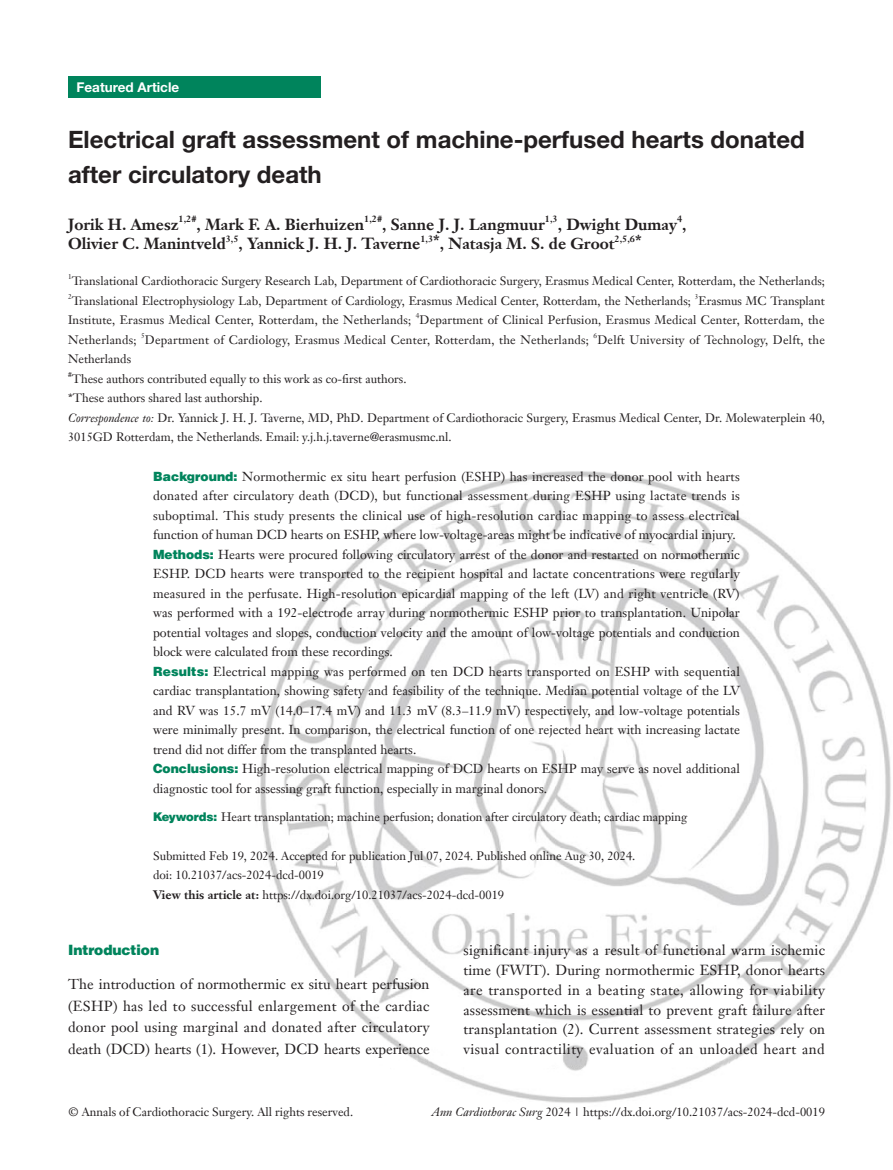
<style>
.page{position:relative;width:893px;height:1170px;background:#fff}
.page>*{position:absolute;margin:0;border:0;box-sizing:border-box;transform-origin:0 0}
.t1{font:700 24px/34.5px "Helvetica Neue LT Pro";color:#231f20}
.t2{font:700 15.75px "Janson Text LT";color:#231f20}
.t3{font:14.25px/19.6px "Janson Text LT";letter-spacing:.025em;color:#231f20;text-align:justify}
.t4{font:900 14.25px "Helvetica";color:#00845c}
.t5{font:700 13.5px "Helvetica Neue LT Pro";color:#fff}
.t6{font:12.75px/19.5px "Janson Text LT";color:#231f20}
.t7{font:12px/19.5px "Janson Text LT";color:#231f20}
.t8{font:12px "Janson Text LT";letter-spacing:.02em;color:#231f20}
.t9{font:700 9.15px "Janson Text LT";color:#231f20}
.t10{font:7.05px "Janson Text LT";color:#231f20}
.s1{font-size:15.75px}
.s2{font-style:italic}
.s3{font-family:"Helvetica AME";color:#00845c}
.s4{font-weight:700}
</style>
<div class="page">
<img style="left:260px;top:471px;width:631px;height:632px">
<div style="left:68px;top:77px;width:252px;height:21px;background:#00845c"></div>
<p class="t5" style="left:77px;top:79px;width:104px">Featured Article</p>
<h1 class="t1" style="left:68px;top:122px;width:738px">Electrical graft assessment of machine-perfused hearts donated after circulatory death</h1>
<p class="t2" style="left:68px;top:214px;width:112px">Jorik H. Amesz</p>
<p class="t9" style="left:179px;top:213px;width:19px">1,2#</p>
<p class="t2" style="left:196px;top:214px;width:169px">, Mark F. A. Bierhuizen</p>
<p class="t9" style="left:364px;top:213px;width:19px">1,2#</p>
<p class="t2" style="left:382px;top:214px;width:164px">, Sanne J. J. Langmuur</p>
<p class="t9" style="left:545px;top:213px;width:14px">1,3</p>
<p class="t2" style="left:558px;top:214px;width:130px">, Dwight Dumay ,</p>
<p class="t9" style="left:677px;top:213px;width:7px">4</p>
<p class="t2" style="left:68px;top:233px;width:159px">Olivier C. Manintveld</p>
<p class="t9" style="left:226px;top:232px;width:14px">3,5</p>
<p class="t2" style="left:239px;top:233px;width:377px">, Yannick J. H. J. Taverne<sup>1,3</sup>*, Natasja M. S. de Groot</p>
<p class="t9" style="left:615px;top:232px;width:29px">2,5,6<span class="s1">*</span></p>
<p class="t10" style="left:68px;top:272px;width:5px">1</p>
<p class="t7" style="left:72px;top:271px;width:755px">Translational Cardiothoracic Surgery Research Lab, Department of Cardiothoracic Surgery, Erasmus Medical Center, Rotterdam, the Netherlands;</p>
<p class="t10" style="left:68px;top:292px;width:5px">2</p>
<p class="t7" style="left:72px;top:290px;width:621px">Translational Electrophysiology Lab, Department of Cardiology, Erasmus Medical Center, Rotterdam, the Netherlands;</p>
<p class="t10" style="left:695px;top:292px;width:5px">3</p>
<p class="t7" style="left:698px;top:290px;width:128px">Erasmus MC Transplant</p>
<p class="t7" style="left:68px;top:310px;width:345px">Institute, Erasmus Medical Center, Rotterdam, the Netherlands;</p>
<p class="t10" style="left:416px;top:311px;width:5px">4</p>
<p class="t7" style="left:420px;top:310px;width:406px">Department of Clinical Perfusion, Erasmus Medical Center, Rotterdam, the</p>
<p class="t8" style="left:68px;top:332px;width:70px">Netherlands;</p>
<p class="t10" style="left:141px;top:331px;width:5px">5</p>
<p class="t8" style="left:145px;top:332px;width:445px">Department of Cardiology, Erasmus Medical Center, Rotterdam, the Netherlands;</p>
<p class="t10" style="left:594px;top:331px;width:5px">6</p>
<p class="t8" style="left:597px;top:332px;width:229px">Delft University of Technology, Delft, the</p>
<p class="t7" style="left:68px;top:349px;width:65px">Netherlands</p>
<p class="t10" style="left:68px;top:370px;width:5px">#</p>
<p class="t7" style="left:68px;top:368px;width:758px;text-indent:4px">These authors contributed equally to this work as co-first authors.<br>*These authors shared last authorship.<br><span class="s2">Correspondence to:</span> Dr. Yannick J. H. J. Taverne, MD, PhD. Department of Cardiothoracic Surgery, Erasmus Medical Center, Dr. Molewaterplein 40, 3015GD Rotterdam, the Netherlands. Email: y.j.h.j.taverne@erasmusmc.nl.</p>
<p class="t6" style="left:153px;top:466px;width:588px"><span class="s3">Background:</span> Normothermic ex situ heart perfusion (ESHP) has increased the donor pool with hearts donated after circulatory death (DCD), but functional assessment during ESHP using lactate trends is suboptimal. This study presents the clinical use of high-resolution cardiac mapping to assess electrical function of human DCD hearts on ESHP, where low-voltage-areas might be indicative of myocardial injury.<br><span class="s3">Methods:</span> Hearts were procured following circulatory arrest of the donor and restarted on normothermic ESHP. DCD hearts were transported to the recipient hospital and lactate concentrations were regularly measured in the perfusate. High-resolution epicardial mapping of the left (LV) and right ventricle (RV) was performed with a 192-electrode array during normothermic ESHP prior to transplantation. Unipolar potential voltages and slopes, conduction velocity and the amount of low-voltage potentials and conduction block were calculated from these recordings.<br><span class="s3">Results:</span> Electrical mapping was performed on ten DCD hearts transported on ESHP with sequential cardiac transplantation, showing safety and feasibility of the technique. Median potential voltage of the LV and RV was 15.7 mV (14.0–17.4 mV) and 11.3 mV (8.3–11.9 mV) respectively, and low-voltage potentials were minimally present. In comparison, the electrical function of one rejected heart with increasing lactate trend did not differ from the transplanted hearts.<br><span class="s3">Conclusions:</span> High-resolution electrical mapping of DCD hearts on ESHP may serve as novel additional diagnostic tool for assessing graft function, especially in marginal donors.</p>
<p class="t7" style="left:153px;top:806px;width:536px"><span class="s3">Keywords:</span> Heart transplantation; machine perfusion; donation after circulatory death; cardiac mapping</p>
<p class="t7" style="left:153px;top:845px;width:484px">Submitted Feb 19, 2024. Accepted for publication Jul 07, 2024. Published online Aug 30, 2024. doi: 10.21037/acs-2024-dcd-0019<br><span class="s4">View this article at:</span> https://dx.doi.org/10.21037/acs-2024-dcd-0019</p>
<p class="t4" style="left:68px;top:941px;width:93px">Introduction</p>
<p class="t3" style="left:68px;top:973px;width:363px;line-height:21.6px">The introduction of normothermic ex situ heart perfusion (ESHP) has led to successful enlargement of the cardiac donor pool using marginal and donated after circulatory death (DCD) hearts (1). However, DCD hearts experience</p>
<p class="t3" style="left:463px;top:940px;width:363px">significant injury as a result of functional warm ischemic time (FWIT). During normothermic ESHP, donor hearts are transported in a beating state, allowing for viability assessment which is essential to prevent graft failure after transplantation (2). Current assessment strategies rely on visual contractility evaluation of an unloaded heart and</p>
<p class="t7" style="left:69px;top:1102px;width:286px">© Annals of Cardiothoracic Surgery. All rights reserved.</p>
<p class="t7" style="left:432px;top:1102px;width:395px"><span class="s2">Ann Cardiothorac Surg</span> 2024 | https://dx.doi.org/10.21037/acs-2024-dcd-0019</p>
</div>
